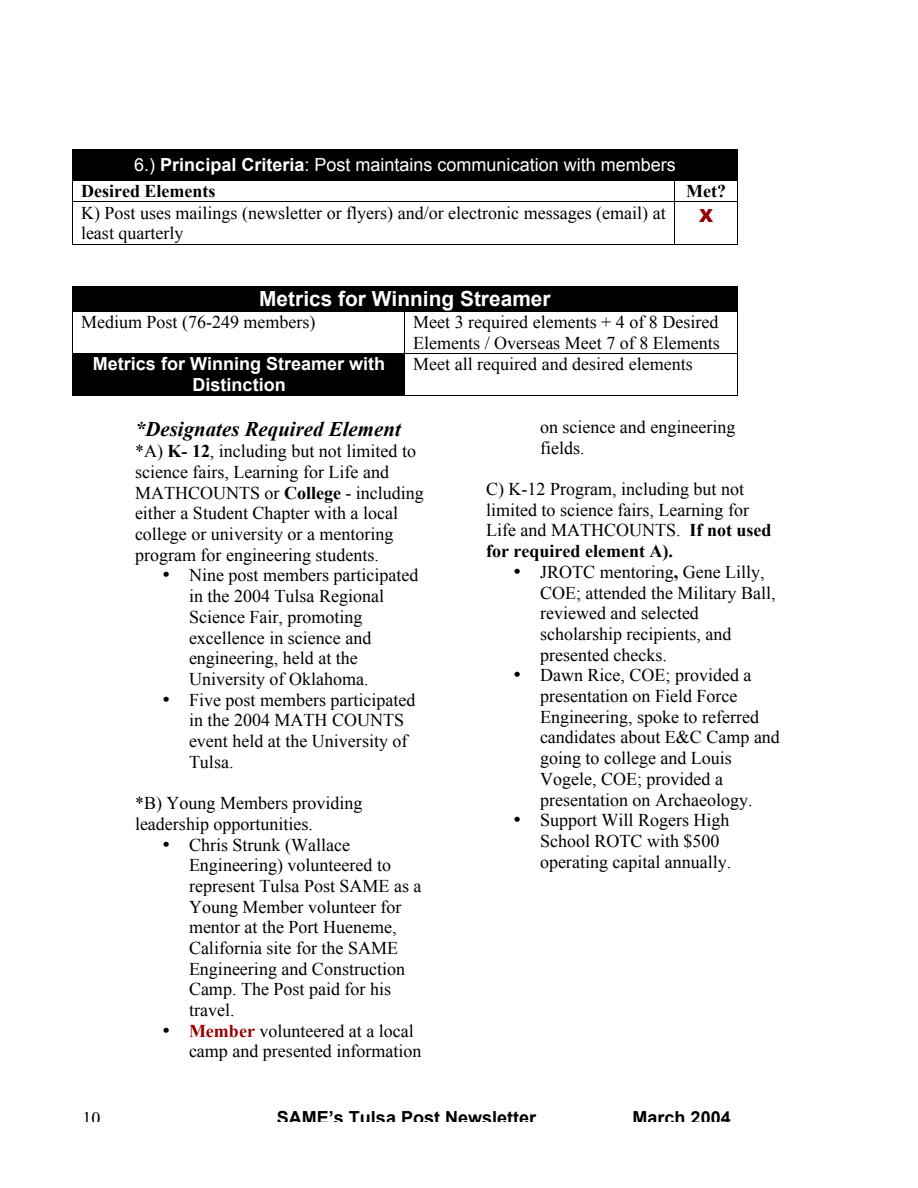
<style>
.page{position:relative;width:918px;height:1188px;background:#fff}
.page>*{position:absolute;margin:0;border:0;box-sizing:border-box;transform-origin:0 0}
.t1{font:italic 700 20.85px "Times New Roman";color:#000}
.t2{font:700 20.85px "Arial";color:#fff}
.t3{font:18px/20.7px "Times New Roman";color:#000}
.t4{font:18px "Arial";color:#fff}
.t5{font:700 18px/20.9px "Arial";color:#fff;text-align:center}
.t6{font:700 18px "Arial";color:#000}
.t7{font:700 18px "Times New Roman";color:#000}
.t8{font:900 18px "Arial";color:#960000}
.s1{font-weight:700}
.s2{font-weight:700;color:#960000}
</style>
<div class="page">
<div style="left:73px;top:150px;width:664px;height:30px;background:#000"></div>
<hr style="left:73px;top:149px;width:664px;height:1px;background:#000">
<hr style="left:72px;top:150px;width:1px;height:30px;background:#000">
<hr style="left:737px;top:150px;width:1px;height:30px;background:#000">
<hr style="left:73px;top:180px;width:602px;height:1px;background:#000">
<hr style="left:675px;top:180px;width:62px;height:1px;background:#000">
<svg style="left:72px;top:180px;width:1px;height:22px"></svg>
<hr style="left:73px;top:202px;width:602px;height:1px;background:#000">
<hr style="left:675px;top:202px;width:62px;height:1px;background:#000">
<svg style="left:737px;top:180px;width:1px;height:22px"></svg>
<hr style="left:72px;top:202px;width:1px;height:42px;background:#000">
<hr style="left:73px;top:244px;width:602px;height:1px;background:#000">
<hr style="left:675px;top:202px;width:1px;height:42px;background:#000">
<hr style="left:675px;top:244px;width:62px;height:1px;background:#000">
<hr style="left:737px;top:202px;width:1px;height:42px;background:#000">
<div style="left:73px;top:287px;width:664px;height:24px;background:#000"></div>
<hr style="left:73px;top:286px;width:664px;height:1px;background:#000">
<svg style="left:72px;top:286px;width:1px;height:25px"></svg>
<hr style="left:73px;top:311px;width:332px;height:1px;background:#000">
<hr style="left:405px;top:311px;width:332px;height:1px;background:#000">
<svg style="left:737px;top:286px;width:1px;height:25px"></svg>
<hr style="left:72px;top:311px;width:1px;height:42px;background:#000">
<hr style="left:405px;top:311px;width:1px;height:42px;background:#000">
<hr style="left:737px;top:311px;width:1px;height:42px;background:#000">
<div style="left:73px;top:354px;width:332px;height:41px;background:#000"></div>
<hr style="left:73px;top:353px;width:332px;height:1px;background:#000">
<hr style="left:405px;top:353px;width:332px;height:1px;background:#000">
<hr style="left:72px;top:354px;width:1px;height:41px;background:#000">
<hr style="left:73px;top:395px;width:332px;height:1px;background:#000">
<hr style="left:405px;top:354px;width:1px;height:41px;background:#000">
<hr style="left:405px;top:395px;width:332px;height:1px;background:#000">
<hr style="left:737px;top:354px;width:1px;height:41px;background:#000">
<p class="t4" style="left:134px;top:155px;width:543px">6.) <span class="s1">Principal Criteria</span>: Post maintains communication with members</p>
<p class="t7" style="left:81px;top:181px;width:136px">Desired Elements</p>
<p class="t7" style="left:686px;top:181px;width:41px">Met?</p>
<p class="t3" style="left:81px;top:203px;width:586px">K) Post uses mailings (newsletter or flyers) and/or electronic messages (email) at least quarterly</p>
<p class="t8" style="left:699px;top:202px;width:16px">X</p>
<p class="t2" style="left:259px;top:287px;width:293px">Metrics for Winning Streamer</p>
<p class="t3" style="left:81px;top:312px;width:236px">Medium Post (76-249 members)</p>
<p class="t3" style="left:413px;top:311px;width:308px">Meet 3 required elements + 4 of 8 Desired<br>Elements / Overseas Meet 7 of 8 Elements</p>
<p class="t5" style="left:93px;top:353px;width:294px">Metrics for Winning Streamer with<br>Distinction</p>
<p class="t3" style="left:413px;top:354px;width:281px">Meet all required and desired elements</p>
<p class="t1" style="left:135px;top:417px;width:267px">*Designates Required Element</p>
<p class="t3" style="left:135px;top:441px;width:290px">*A) <span class="s1">K- 12</span>, including but not limited to science fairs, Learning for Life and MATHCOUNTS or <span class="s1">College</span> - including either a Student Chapter with a local college or university or a mentoring program for engineering students.</p>
<p class="t3" style="left:189px;top:565px;width:231px;text-indent:-27px">• Nine post members participated in the 2004 Tulsa Regional<br>Science Fair, promoting excellence in science and engineering, held at the<br>University of Oklahoma.</p>
<p class="t3" style="left:189px;top:689px;width:228px;text-indent:-27px">• Five post members participated in the 2004 MATH COUNTS event held at the University of<br>Tulsa.</p>
<p class="t3" style="left:135px;top:793px;width:229px">*B) Young Members providing leadership opportunities.</p>
<p class="t3" style="left:189px;top:834px;width:234px;text-indent:-27px">• Chris Strunk (Wallace<br>Engineering) volunteered to represent Tulsa Post SAME as a<br>Young Member volunteer for mentor at the Port Hueneme,<br>California site for the SAME<br>Engineering and Construction<br>Camp. The Post paid for his travel.</p>
<p class="t3" style="left:189px;top:1020px;width:234px;text-indent:-27px">• <span class="s2">Member</span> volunteered at a local camp and presented information</p>
<p class="t3" style="left:540px;top:417px;width:197px">on science and engineering fields.</p>
<p class="t3" style="left:486px;top:479px;width:287px">C) K-12 Program, including but not limited to science fairs, Learning for<br>Life and MATHCOUNTS. <span class="s1">If not used for required element A).</span></p>
<p class="t3" style="left:540px;top:561px;width:237px;text-indent:-27px">• JROTC mentoring<span class="s1">,</span> Gene Lilly,<br>COE; attended the Military Ball, reviewed and selected scholarship recipients, and presented checks.</p>
<p class="t3" style="left:540px;top:665px;width:241px;text-indent:-27px">• Dawn Rice, COE; provided a presentation on Field Force<br>Engineering, spoke to referred candidates about E&amp;C Camp and going to college and Louis<br>Vogele, COE; provided a presentation on Archaeology.</p>
<p class="t3" style="left:540px;top:810px;width:193px;text-indent:-27px">• Support Will Rogers High<br>School ROTC with $500 operating capital annually.</p>
<p class="t3" style="left:83px;top:1108px;width:20px">10</p>
<p class="t6" style="left:277px;top:1107px;width:261px">SAME’s Tulsa Post Newsletter</p>
<p class="t6" style="left:633px;top:1107px;width:100px">March 2004</p>
</div>
